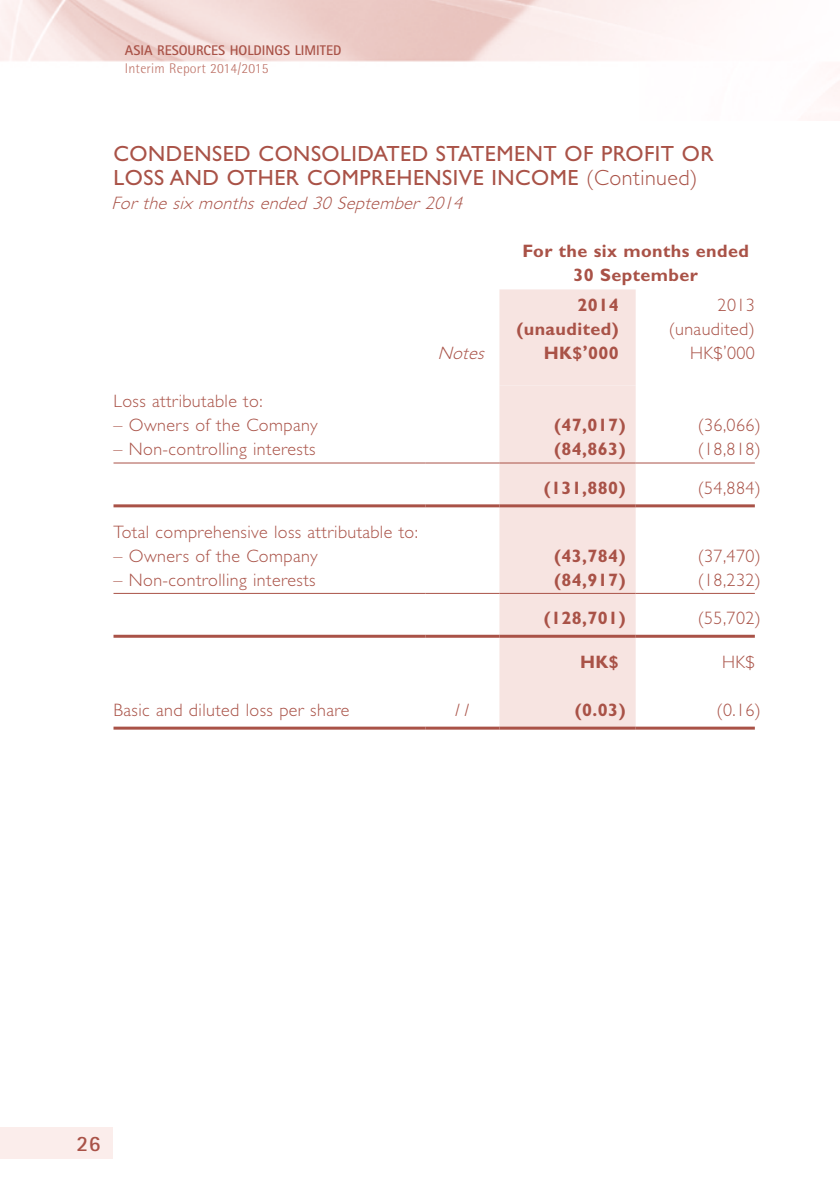
<style>
.page{position:relative;width:840px;height:1191px;background:#fff}
.page>*{position:absolute;margin:0;border:0;box-sizing:border-box;transform-origin:0 0}
.Heading_1{font:22px/24px "Gill Sans Std";letter-spacing:.025em;color:#a95247}
.t1{font:700 22px "Rotis Sans Serif Std";color:#a95247}
.Body_Text{font:300 18px "Gill Sans Std";letter-spacing:.025em;color:#a95247}
.Body_Text-2{font:700 18px "Gill Sans Std";letter-spacing:.025em;color:#a95247}
.Body_Text-3{font:italic 300 18px "Gill Sans Std";color:#a95247}
.t2{font:700 14px "Rotis Sans Serif Std";color:#a95247}
.t3{font:300 14px "Rotis Semi Sans Std";letter-spacing:.015em;color:#be7368}
.s1{font-weight:300}
</style>
<div class="page">
<div style="left:0;top:1127px;width:112px;height:31px;background:#fbedeb"></div>
<div style="left:499px;top:385px;width:136px;height:341px;background:#f7e4e1"></div>
<hr style="left:113px;top:462px;width:312px;height:1px;background:#a95247">
<hr style="left:425px;top:462px;width:74px;height:1px;background:#a95247">
<hr style="left:499px;top:462px;width:136px;height:1px;background:#a95247">
<hr style="left:635px;top:462px;width:119px;height:1px;background:#a95247">
<hr style="left:113px;top:504px;width:312px;height:3px;background:#a95247">
<hr style="left:425px;top:504px;width:74px;height:3px;background:#a95247">
<hr style="left:499px;top:504px;width:136px;height:3px;background:#a95247">
<hr style="left:635px;top:504px;width:119px;height:3px;background:#a95247">
<hr style="left:113px;top:593px;width:312px;height:1px;background:#a95247">
<hr style="left:425px;top:593px;width:74px;height:1px;background:#a95247">
<hr style="left:499px;top:593px;width:136px;height:1px;background:#a95247">
<hr style="left:635px;top:593px;width:119px;height:1px;background:#a95247">
<hr style="left:113px;top:635px;width:312px;height:3px;background:#a95247">
<hr style="left:425px;top:635px;width:74px;height:3px;background:#a95247">
<hr style="left:499px;top:635px;width:136px;height:3px;background:#a95247">
<hr style="left:635px;top:635px;width:119px;height:3px;background:#a95247">
<hr style="left:113px;top:726px;width:312px;height:3px;background:#a95247">
<hr style="left:425px;top:726px;width:74px;height:3px;background:#a95247">
<hr style="left:499px;top:726px;width:136px;height:3px;background:#a95247">
<hr style="left:635px;top:726px;width:119px;height:3px;background:#a95247">
<div style="left:499px;top:289px;width:136px;height:96px;background:#f7e4e1"></div>
<p class="t2" style="left:125px;top:42px;width:218px">ASIA RESOURCES HOLDINGS LIMITED</p>
<p class="t3" style="left:125px;top:61px;width:145px">Interim Report 2014/2015</p>
<p class="Heading_1" style="left:113px;top:142px;width:601px">CONDENSED CONSOLIDATED STATEMENT OF PROFIT OR<br>LOSS AND OTHER COMPREHENSIVE INCOME <span class="s1">(Continued)</span></p>
<p class="Body_Text-3" style="left:112px;top:193px;width:357px">For the six months ended 30 September 2014</p>
<p class="Body_Text-2" style="left:522px;top:241px;width:228px">For the six months ended</p>
<p class="Body_Text-2" style="left:573px;top:265px;width:126px">30 September</p>
<p class="Body_Text-2" style="left:577px;top:294px;width:42px">2014</p>
<p class="Body_Text" style="left:717px;top:295px;width:39px">2013</p>
<p class="Body_Text-2" style="left:516px;top:318px;width:104px">(unaudited)</p>
<p class="Body_Text" style="left:668px;top:319px;width:88px">(unaudited)</p>
<p class="Body_Text-3" style="left:437px;top:343px;width:53px">Notes</p>
<p class="Body_Text-2" style="left:543px;top:342px;width:76px">HK$’000</p>
<p class="Body_Text" style="left:689px;top:343px;width:66px">HK$’000</p>
<p class="Body_Text" style="left:113px;top:391px;width:150px">Loss attributable to:</p>
<p class="Body_Text" style="left:113px;top:415px;width:205px">– Owners of the Company</p>
<p class="Body_Text-2" style="left:554px;top:414px;width:73px">(47,017)</p>
<p class="Body_Text" style="left:697px;top:415px;width:65px">(36,066)</p>
<p class="Body_Text" style="left:113px;top:439px;width:203px">– Non-controlling interests</p>
<p class="Body_Text-2" style="left:554px;top:438px;width:73px">(84,863)</p>
<p class="Body_Text" style="left:697px;top:439px;width:65px">(18,818)</p>
<p class="Body_Text-2" style="left:543px;top:477px;width:83px">(131,880)</p>
<p class="Body_Text" style="left:697px;top:477px;width:65px">(54,884)</p>
<p class="Body_Text" style="left:113px;top:521px;width:306px">Total comprehensive loss attributable to:</p>
<p class="Body_Text" style="left:113px;top:545px;width:205px">– Owners of the Company</p>
<p class="Body_Text-2" style="left:554px;top:545px;width:73px">(43,784)</p>
<p class="Body_Text" style="left:697px;top:545px;width:65px">(37,470)</p>
<p class="Body_Text" style="left:113px;top:569px;width:203px">– Non-controlling interests</p>
<p class="Body_Text-2" style="left:554px;top:569px;width:73px">(84,917)</p>
<p class="Body_Text" style="left:697px;top:569px;width:65px">(18,232)</p>
<p class="Body_Text-2" style="left:543px;top:607px;width:83px">(128,701)</p>
<p class="Body_Text" style="left:697px;top:608px;width:65px">(55,702)</p>
<p class="Body_Text-2" style="left:579px;top:651px;width:40px">HK$</p>
<p class="Body_Text" style="left:721px;top:652px;width:34px">HK$</p>
<p class="Body_Text" style="left:113px;top:700px;width:237px">Basic and diluted loss per share</p>
<p class="Body_Text-3" style="left:451px;top:700px;width:25px">11</p>
<p class="Body_Text-2" style="left:574px;top:699px;width:52px">(0.03)</p>
<p class="Body_Text" style="left:716px;top:700px;width:46px">(0.16)</p>
<p class="t1" style="left:76px;top:1129px;width:26px">26</p>
</div>
